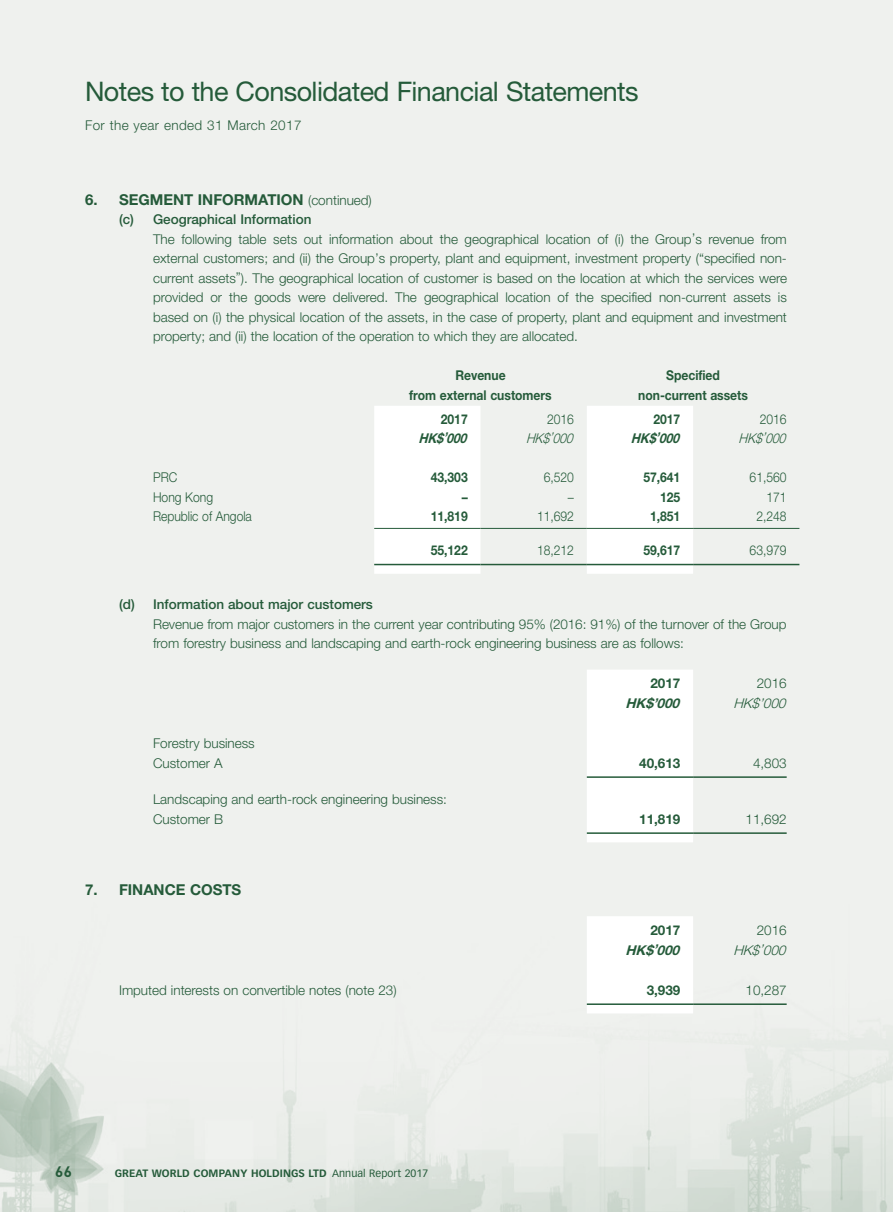
<style>
.page{position:relative;width:893px;height:1212px;background:#fff}
.page>*{position:absolute;margin:0;border:0;box-sizing:border-box;transform-origin:0 0}
.t1{font:27px "Helvetica Neue LT Std";letter-spacing:-.02em;color:#255b3a}
.Heading_1{font:700 15px "Helvetica Neue LT Std";color:#255b3a}
.t2{font:700 15px "DIN";color:#255b3a}
.Body_Text{font:300 13.5px/19.5px "Helvetica Neue LT Std";color:#255b3a;text-align:justify}
.Body_Text-2{font:700 13.5px "Helvetica Neue LT Std";color:#255b3a;scale:.9 1}
.Body_Text-3{font:300 13.5px "Helvetica Neue LT Std";color:#255b3a;scale:.9 1}
.Heading_2{font:500 13.5px "Helvetica Neue LT Std";color:#255b3a}
.Body_Text-4{font:300 13.5px "Helvetica Neue LT Std";letter-spacing:.03em;color:#255b3a}
.Body_Text-5{font:700 13.5px "Helvetica Neue LT Std";color:#255b3a}
.Body_Text-6{font:italic 700 13.5px "Helvetica Neue LT Std";color:#255b3a;scale:.9 1}
.Body_Text-7{font:italic 300 13.5px "Helvetica Neue LT Std";color:#255b3a;scale:.9 1}
.Body_Text-8{font:italic 700 13.5px "Helvetica Neue LT Std";color:#255b3a}
.Body_Text-9{font:italic 300 13.5px "Helvetica Neue LT Std";color:#255b3a}
.t3{font:700 10.5px "Vectora LT Std";letter-spacing:.01em;color:#255b3a}
.s1{font-weight:300;font-size:13.5px}
.s2{font-weight:400}
</style>
<div class="page">
<svg style="left:374px;top:406px;width:319px;height:168px"></svg>
<hr style="left:374px;top:528px;width:106px;height:1px;background:#255b3a">
<hr style="left:480px;top:528px;width:107px;height:1px;background:#255b3a">
<hr style="left:587px;top:528px;width:106px;height:1px;background:#255b3a">
<hr style="left:693px;top:528px;width:106px;height:1px;background:#255b3a">
<hr style="left:374px;top:564px;width:106px;height:1px;background:#255b3a">
<hr style="left:480px;top:564px;width:107px;height:1px;background:#255b3a">
<hr style="left:587px;top:564px;width:106px;height:1px;background:#255b3a">
<hr style="left:693px;top:564px;width:106px;height:1px;background:#255b3a">
<svg style="left:587px;top:669px;width:106px;height:1px"></svg>
<hr style="left:587px;top:776px;width:106px;height:2px;background:#255b3a">
<hr style="left:693px;top:776px;width:94px;height:2px;background:#255b3a">
<hr style="left:587px;top:832px;width:106px;height:2px;background:#255b3a">
<hr style="left:693px;top:832px;width:94px;height:2px;background:#255b3a">
<hr style="left:587px;top:1003px;width:106px;height:2px;background:#255b3a">
<hr style="left:693px;top:1003px;width:94px;height:2px;background:#255b3a">
<h1 class="t1" style="left:85px;top:75px;width:555px">Notes to the Consolidated Financial Statements</h1>
<p class="Body_Text-4" style="left:85px;top:117px;width:218px">For the year ended 31 March 2017</p>
<p class="Heading_1" style="left:85px;top:190px;width:288px">6. SEGMENT INFORMATION <span class="s1">(continued)</span></p>
<p class="Heading_2" style="left:119px;top:211px;width:194px">(c) Geographical Information</p>
<p class="Body_Text" style="left:153px;top:229px;width:635px">The following table sets out information about the geographical location of (i) the Group’s revenue from external customers; and (ii) the Group’s property, plant and equipment, investment property (“specified non&shy;current assets”). The geographical location of customer is based on the location at which the services were provided or the goods were delivered. The geographical location of the specified non-current assets is based on (i) the physical location of the assets, in the case of property, plant and equipment and investment property; and (ii) the location of the operation to which they are allocated.</p>
<p class="Body_Text-2" style="left:455px;top:367px;width:57px">Revenue</p>
<p class="Body_Text-2" style="left:409px;top:387px;width:160px">from external customers</p>
<p class="Body_Text-2" style="left:666px;top:367px;width:61px">Specified</p>
<p class="Body_Text-2" style="left:638px;top:387px;width:123px">non-current assets</p>
<p class="Body_Text-2" style="left:441px;top:410px;width:31px">2017</p>
<p class="Body_Text-3" style="left:547px;top:410px;width:31px">2016</p>
<p class="Body_Text-2" style="left:653px;top:410px;width:31px">2017</p>
<p class="Body_Text-3" style="left:760px;top:410px;width:31px">2016</p>
<p class="Body_Text-6" style="left:418px;top:430px;width:60px">HK$’000</p>
<p class="Body_Text-7" style="left:526px;top:430px;width:58px">HK$’000</p>
<p class="Body_Text-6" style="left:631px;top:430px;width:60px">HK$’000</p>
<p class="Body_Text-7" style="left:739px;top:430px;width:58px">HK$’000</p>
<p class="Body_Text-3" style="left:153px;top:469px;width:28px">PRC</p>
<p class="Body_Text-2" style="left:431px;top:469px;width:43px">43,303</p>
<p class="Body_Text-3" style="left:544px;top:469px;width:35px">6,520</p>
<p class="Body_Text-2" style="left:643px;top:469px;width:43px">57,641</p>
<p class="Body_Text-3" style="left:750px;top:469px;width:43px">61,560</p>
<p class="Body_Text-3" style="left:153px;top:488px;width:68px">Hong Kong</p>
<p class="Body_Text-2" style="left:462px;top:488px;width:8px">–</p>
<p class="Body_Text-3" style="left:568px;top:488px;width:8px">–</p>
<p class="Body_Text-2" style="left:660px;top:488px;width:24px">125</p>
<p class="Body_Text-3" style="left:766px;top:488px;width:24px">171</p>
<p class="Body_Text-3" style="left:153px;top:508px;width:111px">Republic of Angola</p>
<p class="Body_Text-2" style="left:431px;top:508px;width:43px">11,819</p>
<p class="Body_Text-3" style="left:537px;top:508px;width:43px">11,692</p>
<p class="Body_Text-2" style="left:650px;top:508px;width:35px">1,851</p>
<p class="Body_Text-3" style="left:756px;top:508px;width:35px">2,248</p>
<p class="Body_Text-2" style="left:431px;top:542px;width:43px">55,122</p>
<p class="Body_Text-3" style="left:537px;top:542px;width:43px">18,212</p>
<p class="Body_Text-2" style="left:643px;top:542px;width:43px">59,617</p>
<p class="Body_Text-3" style="left:750px;top:542px;width:43px">63,979</p>
<p class="Heading_2" style="left:119px;top:596px;width:255px">(d) Information about major customers</p>
<p class="Body_Text" style="left:153px;top:614px;width:635px">Revenue from major customers in the current year contributing 95% (2016: 91%) of the turnover of the Group from forestry business and landscaping and earth-rock engineering business are as follows:</p>
<p class="Body_Text-5" style="left:650px;top:675px;width:31px">2017</p>
<p class="Body_Text" style="left:757px;top:673px;width:31px">2016</p>
<p class="Body_Text-8" style="left:626px;top:695px;width:59px">HK$’000</p>
<p class="Body_Text-9" style="left:733px;top:695px;width:58px">HK$’000</p>
<p class="Body_Text" style="left:153px;top:733px;width:103px">Forestry business</p>
<p class="Body_Text" style="left:153px;top:753px;width:71px">Customer A</p>
<p class="Body_Text-5" style="left:639px;top:754px;width:43px">40,613</p>
<p class="Body_Text" style="left:753px;top:753px;width:35px">4,803</p>
<p class="Body_Text" style="left:153px;top:789px;width:295px">Landscaping and earth-rock engineering business:</p>
<p class="Body_Text" style="left:153px;top:809px;width:72px">Customer B</p>
<p class="Body_Text-5" style="left:639px;top:810px;width:43px">11,819</p>
<p class="Body_Text" style="left:745px;top:809px;width:43px">11,692</p>
<p class="Heading_1" style="left:85px;top:880px;width:158px">7. FINANCE COSTS</p>
<p class="Body_Text-5" style="left:650px;top:921px;width:31px">2017</p>
<p class="Body_Text" style="left:757px;top:920px;width:31px">2016</p>
<p class="Body_Text-8" style="left:626px;top:942px;width:59px">HK$’000</p>
<p class="Body_Text-9" style="left:733px;top:942px;width:58px">HK$’000</p>
<p class="Body_Text" style="left:119px;top:980px;width:279px">Imputed interests on convertible notes (note 23)</p>
<p class="Body_Text-5" style="left:647px;top:981px;width:35px">3,939</p>
<p class="Body_Text" style="left:745px;top:980px;width:43px">10,287</p>
<p class="t2" style="left:55px;top:1162px;width:18px">66</p>
<p class="t3" style="left:115px;top:1166px;width:315px">GREAT WORLD COMPANY HOLDINGS LTD <span class="s2">Annual Report 2017</span></p>
</div>
